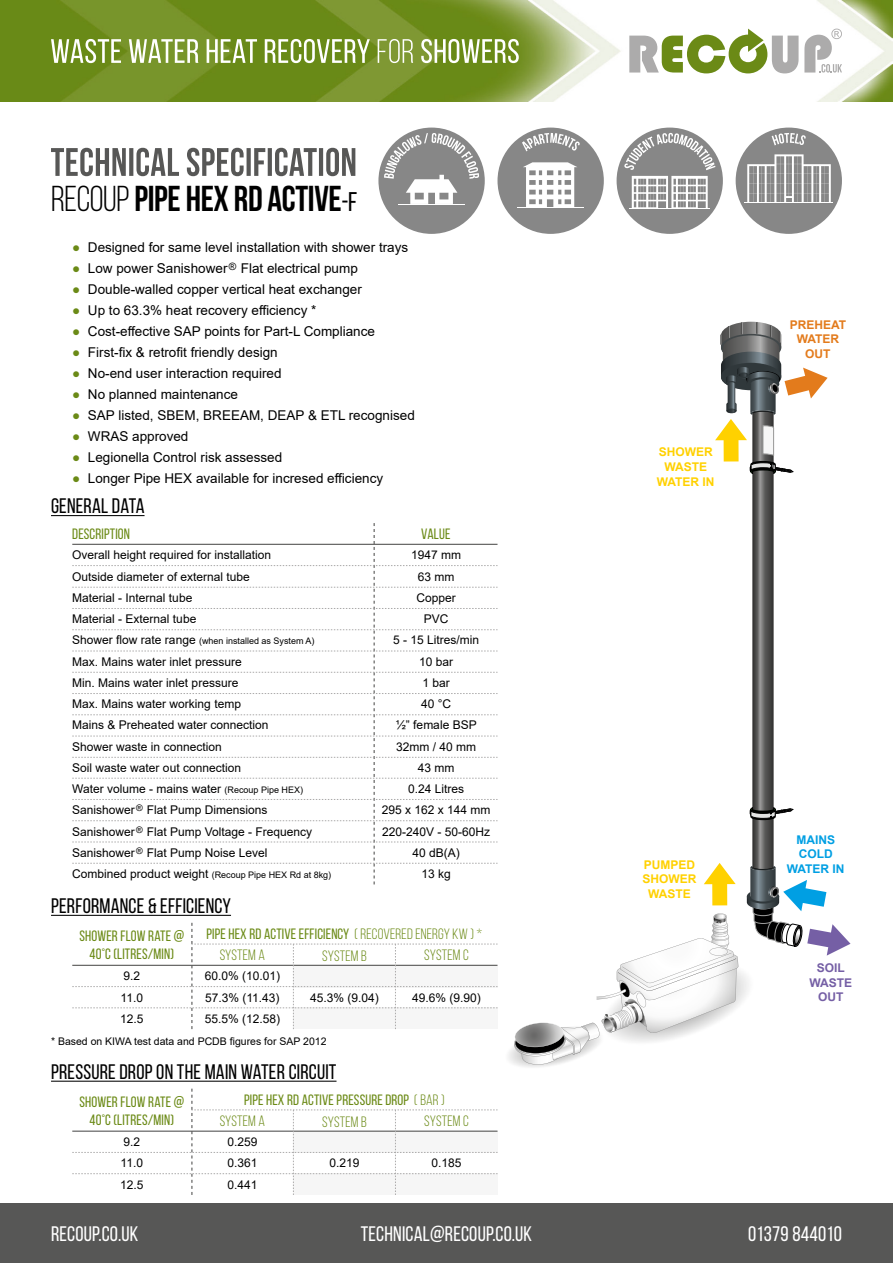
<style>
.page{position:relative;width:893px;height:1263px;background:#fff}
.page>*{position:absolute;margin:0;border:0;box-sizing:border-box;transform-origin:0 0}
.t1{font:700 36px "Bebas Neue";letter-spacing:-.01em;color:#000}
.t2{font:21px "Bebas Neue";letter-spacing:.01em;color:#000}
.t3{font:21px "Bebas Neue";letter-spacing:.01em;color:#fff}
.t4{font:15px "Bebas Neue";letter-spacing:.01em;color:#6b8a16}
.t5{font:15px "Bebas Neue";letter-spacing:.01em;color:#6b8a16}
.t6{font:13.5px "Arial";color:#000}
.t7{font:12px "Arial";color:#000}
.t8{font:700 12px "Arial";color:#ffd100}
.t9{font:700 12px "Arial";color:#009fe3}
.t10{font:700 12px "Arial";color:#e37b1c}
.t11{font:700 12px "Arial";color:#755fa5}
.t12{font:10.5px "Arial";color:#000}
.t13{font:9px "Arial";color:#000}
.s1{font-weight:400}
.s2{font-weight:400;font-size:27px}
.s3{color:#6b8a16}
.s4{font-size:12px}
.s5{font-size:9px}
.s6{font-style:inherit}
</style>
<div class="page">
<hr style="left:51px;top:515px;width:94px;height:1px;background:#000">
<div style="left:0;top:1203px;width:893px;height:60px;background:#575756"></div>
<svg style="left:51px;top:148px;width:304px;height:28px"></svg>
<div style="left:617px;top:128px;width:106px;height:106px;background:#878787;border-radius:50%"></div>
<svg style="left:624px;top:133px;width:91px;height:37px"></svg>
<svg style="left:632px;top:176px;width:76px;height:32px"></svg>
<hr style="left:629px;top:208px;width:81px;height:1px;background:#fff">
<div style="left:736px;top:128px;width:106px;height:106px;background:#878787;border-radius:50%"></div>
<svg style="left:772px;top:133px;width:34px;height:12px"></svg>
<hr style="left:745px;top:202px;width:88px;height:1px;background:#fff">
<svg style="left:747px;top:154px;width:84px;height:48px"></svg>
<img style="left:0;top:0;width:893px;height:102px">
<svg style="left:629px;top:29px;width:169px;height:44px"></svg>
<svg style="left:804px;top:29px;width:38px;height:44px"></svg>
<svg style="left:51px;top:39px;width:468px;height:24px"></svg>
<div style="left:497px;top:128px;width:107px;height:106px;background:#878787;border-radius:50%"></div>
<svg style="left:523px;top:162px;width:54px;height:45px"></svg>
<hr style="left:517px;top:207px;width:67px;height:1px;background:#fff">
<svg style="left:522px;top:133px;width:58px;height:18px"></svg>
<div style="left:378px;top:128px;width:107px;height:106px;background:#878787;border-radius:50%"></div>
<hr style="left:398px;top:204px;width:67px;height:1px;background:#fff">
<svg style="left:384px;top:133px;width:95px;height:71px"></svg>
<svg style="left:72px;top:523px;width:425px;height:361px"></svg>
<svg style="left:514px;top:322px;width:336px;height:743px"></svg>
<hr style="left:51px;top:915px;width:180px;height:1px;background:#000">
<svg style="left:72px;top:923px;width:425px;height:106px"></svg>
<hr style="left:51px;top:1081px;width:285px;height:1px;background:#000">
<svg style="left:72px;top:1089px;width:425px;height:106px"></svg>
<p class="t1" style="left:51px;top:179px;width:308px"><span class="s1">RECOUP</span> pIPE HEX RD ACTIVE<span class="s2">-F</span></p>
<p class="t6" style="left:72px;top:238px;width:338px"><span class="s3">●</span> Designed for same level installation with shower trays</p>
<p class="t6" style="left:72px;top:259px;width:287px"><span class="s3">●</span> Low power Sanishower<sup>®</sup> Flat electrical pump</p>
<p class="t6" style="left:72px;top:280px;width:291px"><span class="s3">●</span> Double-walled copper vertical heat exchanger</p>
<p class="t6" style="left:72px;top:301px;width:246px"><span class="s3">●</span> Up to 63.3% heat recovery efficiency *</p>
<p class="t6" style="left:72px;top:322px;width:304px"><span class="s3">●</span> Cost-effective SAP points for Part-L Compliance</p>
<p class="t6" style="left:72px;top:343px;width:207px"><span class="s3">●</span> First-fix &amp; retrofit friendly design</p>
<p class="t6" style="left:72px;top:364px;width:211px"><span class="s3">●</span> No-end user interaction required</p>
<p class="t6" style="left:72px;top:385px;width:167px"><span class="s3">●</span> No planned maintenance</p>
<p class="t6" style="left:72px;top:406px;width:344px"><span class="s3">●</span> SAP listed, SBEM, BREEAM, DEAP &amp; ETL recognised</p>
<p class="t6" style="left:72px;top:427px;width:118px"><span class="s3">●</span> WRAS approved</p>
<p class="t6" style="left:72px;top:448px;width:211px"><span class="s3">●</span> Legionella Control risk assessed</p>
<p class="t6" style="left:72px;top:469px;width:312px"><span class="s3">●</span> Longer Pipe HEX available for incresed efficiency</p>
<p class="t2" style="left:51px;top:495px;width:95px">GENERAL DATA</p>
<p class="t4" style="left:72px;top:526px;width:59px">DESCRIPTION</p>
<p class="t4" style="left:421px;top:526px;width:31px">VALUE</p>
<p class="t7" style="left:72px;top:568px;width:179px">Outside diameter of external tube</p>
<p class="t7" style="left:418px;top:568px;width:38px">63 mm</p>
<p class="t7" style="left:72px;top:589px;width:122px">Material - Internal tube</p>
<p class="t7" style="left:417px;top:589px;width:41px">Copper</p>
<p class="t7" style="left:72px;top:611px;width:126px">Material - External tube</p>
<p class="t7" style="left:424px;top:611px;width:26px">PVC</p>
<p class="t13" style="left:72px;top:635px;width:244px"><span class="s4">Shower flow rate range</span> (when installed as System A)</p>
<p class="t7" style="left:393px;top:632px;width:88px">5 - 15 Litres/min</p>
<p class="t7" style="left:72px;top:547px;width:200px">Overall height required for installation</p>
<p class="t7" style="left:411px;top:547px;width:52px">1947 mm</p>
<p class="t7" style="left:72px;top:653px;width:171px">Max. Mains water inlet pressure</p>
<p class="t7" style="left:419px;top:653px;width:36px">10 bar</p>
<p class="t7" style="left:72px;top:674px;width:168px">Min. Mains water inlet pressure</p>
<p class="t7" style="left:423px;top:674px;width:29px">1 bar</p>
<p class="t7" style="left:72px;top:717px;width:198px">Mains &amp; Preheated water connection</p>
<p class="t7" style="left:396px;top:717px;width:82px">½” female BSP</p>
<p class="t7" style="left:72px;top:696px;width:170px">Max. Mains water working temp</p>
<p class="t7" style="left:421px;top:696px;width:32px">40 °C</p>
<p class="t7" style="left:72px;top:738px;width:151px">Shower waste in connection</p>
<p class="t7" style="left:396px;top:738px;width:82px">32mm / 40 mm</p>
<p class="t7" style="left:72px;top:759px;width:170px">Soil waste water out connection</p>
<p class="t7" style="left:418px;top:759px;width:38px">43 mm</p>
<p class="t7" style="left:72px;top:781px;width:232px">Water volume - mains water <span class="s5">(Recoup Pipe HEX)</span></p>
<p class="t7" style="left:408px;top:781px;width:58px">0.24 Litres</p>
<p class="t7" style="left:72px;top:823px;width:241px">Sanishower<sup>®</sup> Flat Pump Voltage - Frequency</p>
<p class="t7" style="left:382px;top:823px;width:110px">220-240V - 50-60Hz</p>
<p class="t13" style="left:72px;top:869px;width:260px"><span class="s4">Combined product weight</span> (Recoup Pipe HEX Rd at 8kg)</p>
<p class="t7" style="left:422px;top:866px;width:31px">13 kg</p>
<p class="t7" style="left:72px;top:802px;width:197px">Sanishower<sup>®</sup> Flat Pump Dimensions</p>
<p class="t7" style="left:382px;top:802px;width:110px">295 x 162 x 144 mm</p>
<p class="t7" style="left:72px;top:844px;width:197px">Sanishower<sup>®</sup> Flat Pump Noise Level</p>
<p class="t7" style="left:413px;top:844px;width:49px">40 dB(A)</p>
<p class="t2" style="left:51px;top:894px;width:181px">PERFORMANCE &amp; EFFICIENCY</p>
<p class="t4" style="left:79px;top:927px;width:106px">SHOWER FLOW RATE @</p>
<p class="t4" style="left:90px;top:945px;width:86px">40°C (LITRES/MIN)</p>
<p class="t7" style="left:123px;top:968px;width:18px">9.2</p>
<p class="t7" style="left:121px;top:989px;width:24px">11.0</p>
<p class="t7" style="left:120px;top:1010px;width:25px">12.5</p>
<p class="t4" style="left:206px;top:926px;width:278px">PIPE HEX RD ACTIVE EFFICIENCY <span class="s6">( RECOVERED ENERGY KW ) *</span></p>
<p class="t5" style="left:220px;top:947px;width:47px">SYSTEM A</p>
<p class="t5" style="left:322px;top:947px;width:46px">SYSTEM B</p>
<p class="t5" style="left:424px;top:947px;width:46px">SYSTEM C</p>
<p class="t7" style="left:205px;top:968px;width:77px">60.0% (10.01)</p>
<p class="t7" style="left:205px;top:989px;width:76px">57.3% (11.43)</p>
<p class="t7" style="left:205px;top:1010px;width:77px">55.5% (12.58)</p>
<p class="t7" style="left:310px;top:989px;width:70px">45.3% (9.04)</p>
<p class="t7" style="left:412px;top:989px;width:70px">49.6% (9.90)</p>
<p class="t12" style="left:51px;top:1034px;width:277px">* Based on KIWA test data and PCDB figures for SAP 2012</p>
<p class="t2" style="left:51px;top:1060px;width:287px">PRESSURE DROP ON THE MAIN WATER CIRCUIT</p>
<p class="t4" style="left:79px;top:1093px;width:106px">SHOWER FLOW RATE @</p>
<p class="t4" style="left:90px;top:1111px;width:86px">40°C (LITRES/MIN)</p>
<p class="t7" style="left:123px;top:1134px;width:18px">9.2</p>
<p class="t7" style="left:121px;top:1155px;width:24px">11.0</p>
<p class="t7" style="left:120px;top:1176px;width:25px">12.5</p>
<p class="t4" style="left:244px;top:1092px;width:202px">PIPE HEX RD ACTIVE PRESSURE DROP <span class="s6">( BAR )</span></p>
<p class="t5" style="left:220px;top:1113px;width:47px">SYSTEM A</p>
<p class="t5" style="left:322px;top:1113px;width:46px">SYSTEM B</p>
<p class="t5" style="left:424px;top:1113px;width:46px">SYSTEM C</p>
<p class="t7" style="left:227px;top:1134px;width:32px">0.259</p>
<p class="t7" style="left:227px;top:1155px;width:32px">0.361</p>
<p class="t7" style="left:227px;top:1176px;width:32px">0.441</p>
<p class="t7" style="left:329px;top:1155px;width:32px">0.219</p>
<p class="t7" style="left:431px;top:1155px;width:32px">0.185</p>
<p class="t8" style="left:659px;top:444px;width:55px">SHOWER</p>
<p class="t8" style="left:664px;top:458px;width:44px">WASTE</p>
<p class="t8" style="left:657px;top:473px;width:59px">WATER IN</p>
<p class="t10" style="left:790px;top:316px;width:58px">PREHEAT</p>
<p class="t10" style="left:797px;top:331px;width:44px">WATER</p>
<p class="t10" style="left:805px;top:346px;width:27px">OUT</p>
<p class="t8" style="left:644px;top:856px;width:53px">PUMPED</p>
<p class="t8" style="left:642px;top:871px;width:55px">SHOWER</p>
<p class="t8" style="left:648px;top:885px;width:44px">WASTE</p>
<p class="t9" style="left:796px;top:831px;width:40px">MAINS</p>
<p class="t9" style="left:799px;top:846px;width:35px">COLD</p>
<p class="t9" style="left:787px;top:860px;width:59px">WATER IN</p>
<p class="t11" style="left:817px;top:959px;width:30px">SOIL</p>
<p class="t11" style="left:809px;top:974px;width:44px">WASTE</p>
<p class="t11" style="left:818px;top:988px;width:27px">OUT</p>
<p class="t3" style="left:51px;top:1222px;width:89px">RECOUP.CO.UK</p>
<p class="t3" style="left:361px;top:1222px;width:173px">TECHNICAL@RECOUP.CO.UK</p>
<p class="t3" style="left:748px;top:1222px;width:95px">01379 844010</p>
</div>
